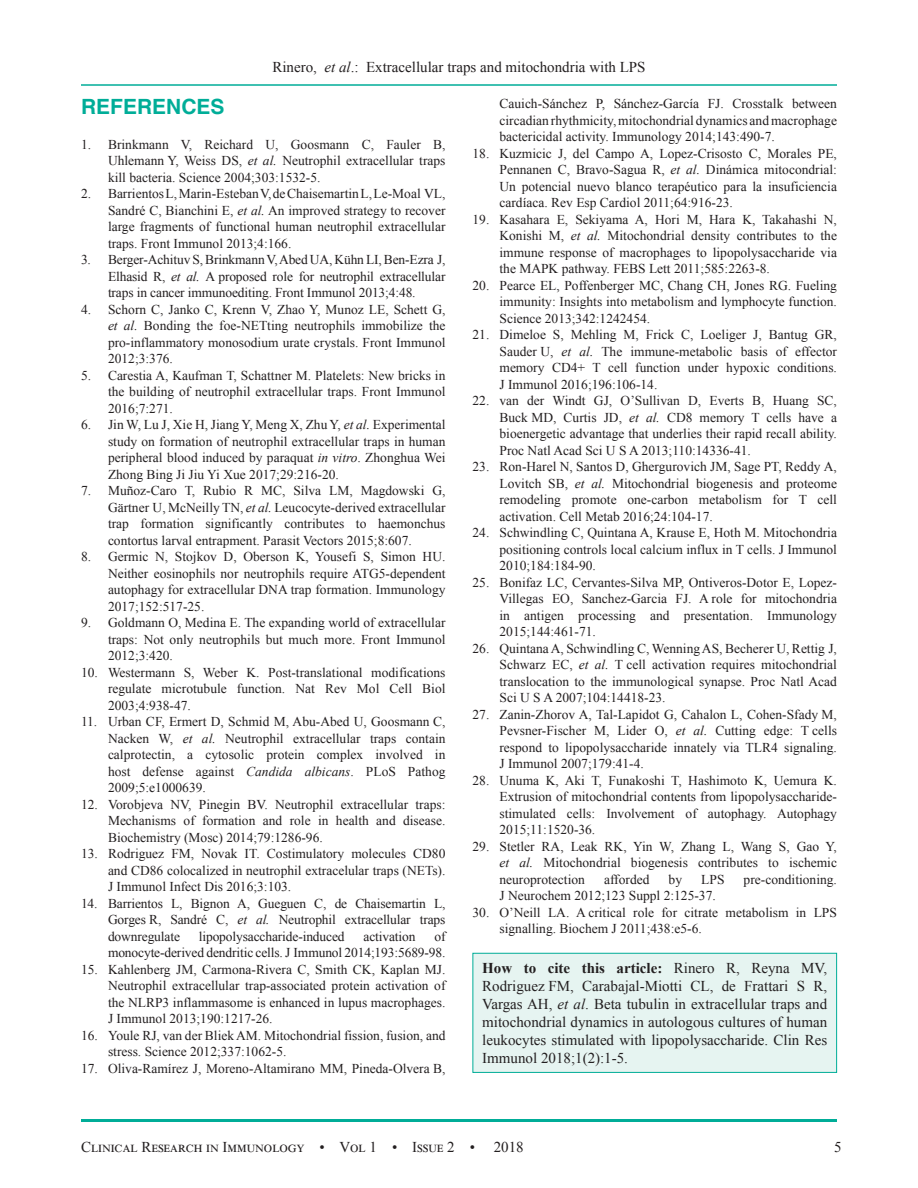
<style>
.page{position:relative;width:918px;height:1188px;background:#fff}
.page>*{position:absolute;margin:0;border:0;box-sizing:border-box;transform-origin:0 0}
.t1{font:700 21px "Helvetica";color:#00ad98}
.HTC{font:15px/18px "Times New Roman";color:#231f20;text-align:justify}
.HTC-2{font:15px "Times New Roman";letter-spacing:.03em;color:#231f20}
.REF{font:13.5px/16.5px "Times New Roman";color:#231f20;text-align:justify}
.s1{font-style:italic}
.s2{font-weight:700}
</style>
<div class="page">
<hr style="left:81px;top:84px;width:756px;height:2px;background:#00ad98">
<hr style="left:81px;top:1119px;width:756px;height:3px;background:#00ad98">
<div style="left:473px;top:953px;width:364px;height:119px;background:#e6f4f1"></div>
<div style="left:472px;top:953px;width:365px;height:120px;border:1px solid #00ad98"></div>
<p class="HTC" style="left:272px;top:57px;width:375px">Rinero, <span class="s1">et al</span>.: Extracellular traps and mitochondria with LPS</p>
<h1 class="t1" style="left:81px;top:94px;width:145px">REFERENCES</h1>
<p class="REF" style="left:108px;top:136px;width:339px;text-indent:-27px">1. Brinkmann V, Reichard U, Goosmann C, Fauler B, Uhlemann Y, Weiss DS, <span class="s1">et al.</span> Neutrophil extracellular traps kill bacteria. Science 2004;303:1532-5.</p>
<p class="REF" style="left:108px;top:185px;width:339px;text-indent:-27px">2. Barrientos L, Marin-Esteban V, de Chaisemartin L, Le-Moal VL, Sandré C, Bianchini E, <span class="s1">et al.</span> An improved strategy to recover large fragments of functional human neutrophil extracellular traps. Front Immunol 2013;4:166.</p>
<p class="REF" style="left:108px;top:251px;width:339px;text-indent:-27px">3. Berger-Achituv S, Brinkmann V, Abed UA, Kühn LI, Ben-Ezra J, Elhasid R, <span class="s1">et al.</span> A proposed role for neutrophil extracellular traps in cancer immunoediting. Front Immunol 2013;4:48.</p>
<p class="REF" style="left:108px;top:301px;width:339px;text-indent:-27px">4. Schorn C, Janko C, Krenn V, Zhao Y, Munoz LE, Schett G, <span class="s1">et al.</span> Bonding the foe-NETting neutrophils immobilize the pro-inflammatory monosodium urate crystals. Front Immunol 2012;3:376.</p>
<p class="REF" style="left:108px;top:367px;width:339px;text-indent:-27px">5. Carestia A, Kaufman T, Schattner M. Platelets: New bricks in the building of neutrophil extracellular traps. Front Immunol 2016;7:271.</p>
<p class="REF" style="left:108px;top:416px;width:339px;text-indent:-27px">6. Jin W, Lu J, Xie H, Jiang Y, Meng X, Zhu Y, <span class="s1">et al.</span> Experimental study on formation of neutrophil extracellular traps in human peripheral blood induced by paraquat <span class="s1">in vitro</span>. Zhonghua Wei Zhong Bing Ji Jiu Yi Xue 2017;29:216-20.</p>
<p class="REF" style="left:108px;top:482px;width:339px;text-indent:-27px">7. Muñoz-Caro T, Rubio R MC, Silva LM, Magdowski G, Gärtner U, McNeilly TN, <span class="s1">et al.</span> Leucocyte-derived extracellular trap formation significantly contributes to haemonchus contortus larval entrapment. Parasit Vectors 2015;8:607.</p>
<p class="REF" style="left:108px;top:548px;width:339px;text-indent:-27px">8. Germic N, Stojkov D, Oberson K, Yousefi S, Simon HU.<br>Neither eosinophils nor neutrophils require ATG5-dependent autophagy for extracellular DNA trap formation. Immunology 2017;152:517-25.</p>
<p class="REF" style="left:108px;top:614px;width:339px;text-indent:-27px">9. Goldmann O, Medina E. The expanding world of extracellular traps: Not only neutrophils but much more. Front Immunol 2012;3:420.</p>
<p class="REF" style="left:108px;top:664px;width:339px;text-indent:-27px">10. Westermann S, Weber K. Post-translational modifications regulate microtubule function. Nat Rev Mol Cell Biol 2003;4:938-47.</p>
<p class="REF" style="left:108px;top:713px;width:339px;text-indent:-27px">11. Urban CF, Ermert D, Schmid M, Abu-Abed U, Goosmann C, Nacken W, <span class="s1">et al.</span> Neutrophil extracellular traps contain calprotectin, a cytosolic protein complex involved in host defense against <span class="s1">Candida albicans</span>. PLoS Pathog 2009;5:e1000639.</p>
<p class="REF" style="left:108px;top:796px;width:339px;text-indent:-27px">12. Vorobjeva NV, Pinegin BV. Neutrophil extracellular traps:<br>Mechanisms of formation and role in health and disease.<br>Biochemistry (Mosc) 2014;79:1286-96.</p>
<p class="REF" style="left:108px;top:845px;width:339px;text-indent:-27px">13. Rodriguez FM, Novak IT. Costimulatory molecules CD80 and CD86 colocalized in neutrophil extracelular traps (NETs).<br>J Immunol Infect Dis 2016;3:103.</p>
<p class="REF" style="left:108px;top:895px;width:339px;text-indent:-27px">14. Barrientos L, Bignon A, Gueguen C, de Chaisemartin L, Gorges R, Sandré C, <span class="s1">et al.</span> Neutrophil extracellular traps downregulate</p>
<p class="REF" style="left:199px;top:928px;width:147px">lipopolysaccharide-induced</p>
<p class="REF" style="left:364px;top:928px;width:54px">activation</p>
<p class="REF" style="left:108px;top:928px;width:339px;text-align:right">of<br>monocyte-derived dendritic cells. J Immunol 2014;193:5689-98.</p>
<p class="REF" style="left:108px;top:961px;width:339px;text-indent:-27px">15. Kahlenberg JM, Carmona-Rivera C, Smith CK, Kaplan MJ.<br>Neutrophil extracellular trap-associated protein activation of the NLRP3 inflammasome is enhanced in lupus macrophages.<br>J Immunol 2013;190:1217-26.</p>
<p class="REF" style="left:108px;top:1027px;width:339px;text-indent:-27px">16. Youle RJ, van der Bliek AM. Mitochondrial fission, fusion, and stress. Science 2012;337:1062-5.</p>
<p class="REF" style="left:81px;top:1060px;width:366px">17. Oliva-Ramírez J, Moreno-Altamirano MM, Pineda-Olvera B,</p>
<p class="REF" style="left:500px;top:95px;width:339px">Cauich-Sánchez P, Sánchez-García FJ. Crosstalk between circadian rhythmicity, mitochondrial dynamics and macrophage bactericidal activity. Immunology 2014;143:490-7.</p>
<p class="REF" style="left:500px;top:145px;width:339px;text-indent:-27px">18. Kuzmicic J, del Campo A, Lopez-Crisosto C, Morales PE, Pennanen C, Bravo-Sagua R, <span class="s1">et al.</span> Dinámica mitocondrial:<br>Un potencial nuevo blanco terapéutico para la insuficiencia cardíaca. Rev Esp Cardiol 2011;64:916-23.</p>
<p class="REF" style="left:500px;top:211px;width:339px;text-indent:-27px">19. Kasahara E, Sekiyama A, Hori M, Hara K, Takahashi N, Konishi M, <span class="s1">et al.</span> Mitochondrial density contributes to the immune response of macrophages to lipopolysaccharide via the MAPK pathway. FEBS Lett 2011;585:2263-8.</p>
<p class="REF" style="left:500px;top:277px;width:339px;text-indent:-27px">20. Pearce EL, Poffenberger MC, Chang CH, Jones RG. Fueling immunity: Insights into metabolism and lymphocyte function.<br>Science 2013;342:1242454.</p>
<p class="REF" style="left:500px;top:326px;width:339px;text-indent:-27px">21. Dimeloe S, Mehling M, Frick C, Loeliger J, Bantug GR, Sauder U, <span class="s1">et al.</span> The immune-metabolic basis of effector memory CD4+ T cell function under hypoxic conditions.<br>J Immunol 2016;196:106-14.</p>
<p class="REF" style="left:500px;top:392px;width:339px;text-indent:-27px">22. van der Windt GJ, O’Sullivan D, Everts B, Huang SC, Buck MD, Curtis JD, <span class="s1">et al.</span> CD8 memory T cells have a bioenergetic advantage that underlies their rapid recall ability.<br>Proc Natl Acad Sci U S A 2013;110:14336-41.</p>
<p class="REF" style="left:500px;top:458px;width:339px;text-indent:-27px">23. Ron-Harel N, Santos D, Ghergurovich JM, Sage PT, Reddy A, Lovitch SB, <span class="s1">et al.</span> Mitochondrial biogenesis and proteome remodeling promote one-carbon metabolism for T cell activation. Cell Metab 2016;24:104-17.</p>
<p class="REF" style="left:500px;top:524px;width:339px;text-indent:-27px">24. Schwindling C, Quintana A, Krause E, Hoth M. Mitochondria positioning controls local calcium influx in T cells. J Immunol 2010;184:184-90.</p>
<p class="REF" style="left:500px;top:574px;width:339px;text-indent:-27px">25. Bonifaz LC, Cervantes-Silva MP, Ontiveros-Dotor E, Lopez-Villegas EO, Sanchez-Garcia FJ. A role for mitochondria in antigen processing and presentation. Immunology 2015;144:461-71.</p>
<p class="REF" style="left:500px;top:640px;width:339px;text-indent:-27px">26. Quintana A, Schwindling C, Wenning AS, Becherer U, Rettig J, Schwarz EC, <span class="s1">et al.</span> T cell activation requires mitochondrial translocation to the immunological synapse. Proc Natl Acad Sci U S A 2007;104:14418-23.</p>
<p class="REF" style="left:500px;top:706px;width:339px;text-indent:-27px">27. Zanin-Zhorov A, Tal-Lapidot G, Cahalon L, Cohen-Sfady M, Pevsner-Fischer M, Lider O, <span class="s1">et al.</span> Cutting edge: T cells respond to lipopolysaccharide innately via TLR4 signaling.<br>J Immunol 2007;179:41-4.</p>
<p class="REF" style="left:500px;top:772px;width:339px;text-indent:-27px">28. Unuma K, Aki T, Funakoshi T, Hashimoto K, Uemura K.<br>Extrusion of mitochondrial contents from lipopolysaccharide&shy;stimulated cells: Involvement of autophagy. Autophagy 2015;11:1520-36.</p>
<p class="REF" style="left:500px;top:838px;width:339px;text-indent:-27px">29. Stetler RA, Leak RK, Yin W, Zhang L, Wang S, Gao Y, <span class="s1">et al.</span> Mitochondrial biogenesis contributes to ischemic neuroprotection</p>
<p class="REF" style="left:604px;top:871px;width:47px">afforded</p>
<p class="REF" style="left:669px;top:871px;width:15px">by</p>
<p class="REF" style="left:701px;top:871px;width:25px">LPS</p>
<p class="REF" style="left:744px;top:871px;width:95px">pre-conditioning.</p>
<p class="REF" style="left:500px;top:887px;width:218px">J Neurochem 2012;123 Suppl 2:125-37.</p>
<p class="REF" style="left:500px;top:904px;width:339px;text-indent:-27px">30. O’Neill LA. A critical role for citrate metabolism in LPS signalling. Biochem J 2011;438:e5-6.</p>
<p class="HTC" style="left:482px;top:959px;width:347px"><span class="s2">How to cite this article:</span> Rinero R, Reyna MV, Rodriguez FM, Carabajal-Miotti CL, de Frattari S R, Vargas AH, <span class="s1">et al</span>. Beta tubulin in extracellular traps and mitochondrial dynamics in autologous cultures of human leukocytes stimulated with lipopolysaccharide. Clin Res Immunol 2018;1(2):1-5.</p>
<p class="HTC-2" style="left:81px;top:1136px;width:396px">Clinical Research in Immunology • Vol 1 • Issue 2 •</p>
<p class="HTC" style="left:494px;top:1137px;width:31px">2018</p>
<p class="HTC" style="left:834px;top:1137px;width:9px">5</p>
</div>
